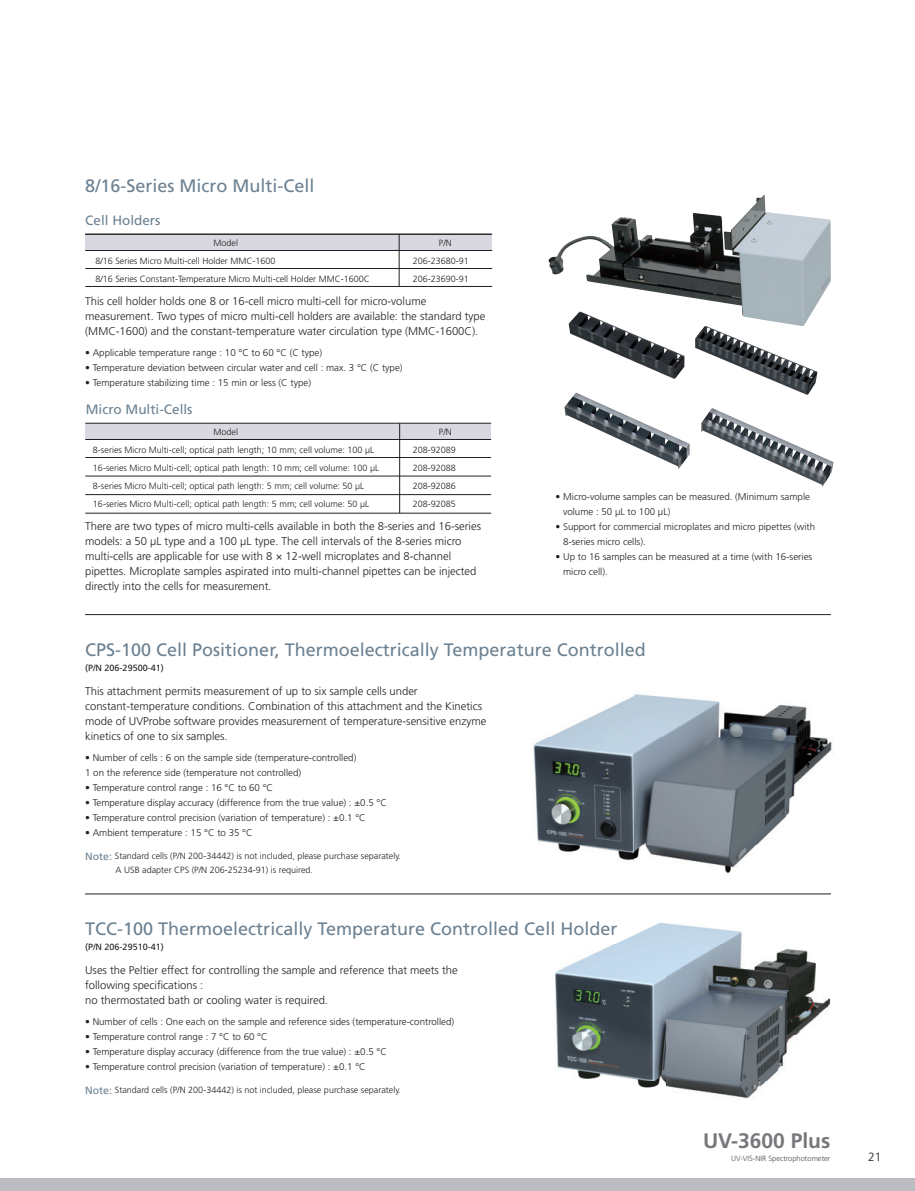
<style>
.page{position:relative;width:915px;height:1191px;background:#fff}
.page>*{position:absolute;margin:0;border:0;box-sizing:border-box;transform-origin:0 0}
.t1{font:700 21px "Frutiger LT Std";color:#76787b}
.t2{font:18px "Frutiger LT Std";color:#6c8191}
.t3{font:13.5px "Frutiger LT Std";color:#6c8191}
.t4{font:300 12px "Frutiger LT Std";color:#231f20}
.t5{font:300 11.25px/15px "Frutiger LT Std";color:#231f20}
.t6{font:300 9.75px/15px "Frutiger LT Std";color:#231f20}
.t7{font:300 9px/18px "Frutiger LT Std";color:#231f20}
.t8{font:9px "Frutiger LT Std";color:#231f20}
.t9{font:300 7.5px "Frutiger LT Std";color:#4b4c4d}
.s1{font-weight:400;font-size:10.5px;color:#6c8191}
</style>
<div class="page">
<div style="left:0;top:1178px;width:914px;height:13px;background:#bcbdc0"></div>
<img style="left:533px;top:694px;width:299px;height:151px">
<img style="left:483px;top:845px;width:151px;height:50px">
<img style="left:634px;top:845px;width:122px;height:29px">
<img style="left:506px;top:880px;width:325px;height:219px">
<img style="left:548px;top:195px;width:282px;height:117px">
<img style="left:564px;top:312px;width:269px;height:175px">
<hr style="left:85px;top:614px;width:745px;height:1px;background:#231f20">
<hr style="left:85px;top:893px;width:745px;height:1px;background:#231f20">
<div style="left:85px;top:234px;width:407px;height:16px;background:#d9d8e0"></div>
<hr style="left:85px;top:250px;width:407px;height:1px;background:#231f20">
<hr style="left:85px;top:268px;width:407px;height:1px;background:#231f20">
<hr style="left:85px;top:286px;width:407px;height:1px;background:#231f20">
<hr style="left:85px;top:234px;width:407px;height:1px;background:#231f20">
<div style="left:85px;top:423px;width:406px;height:16px;background:#d9d8e0"></div>
<hr style="left:85px;top:439px;width:406px;height:1px;background:#231f20">
<hr style="left:85px;top:457px;width:406px;height:1px;background:#231f20">
<hr style="left:85px;top:476px;width:406px;height:1px;background:#231f20">
<hr style="left:85px;top:494px;width:406px;height:1px;background:#231f20">
<hr style="left:85px;top:513px;width:406px;height:1px;background:#231f20">
<hr style="left:85px;top:423px;width:406px;height:1px;background:#231f20">
<hr style="left:399px;top:423px;width:1px;height:90px;background:#231f20">
<hr style="left:399px;top:234px;width:1px;height:52px;background:#231f20">
<h2 class="t2" style="left:85px;top:175px;width:231px">8/16-Series Micro Multi-Cell</h2>
<p class="t3" style="left:85px;top:212px;width:77px">Cell Holders</p>
<p class="t7" style="left:213px;top:234px;width:26px">Model</p>
<p class="t7" style="left:438px;top:234px;width:15px">P/N</p>
<p class="t7" style="left:95px;top:252px;width:276px">8/16 Series Micro Multi-cell Holder MMC-1600<br>8/16 Series Constant-Temperature Micro Multi-cell Holder MMC-1600C</p>
<p class="t7" style="left:412px;top:252px;width:58px">206-23680-91<br>206-23690-91</p>
<p class="t5" style="left:85px;top:293px;width:401px">This cell holder holds one 8 or 16-cell micro multi-cell for micro-volume measurement. Two types of micro multi-cell holders are available: the standard type (MMC-1600) and the constant-temperature water circulation type (MMC-1600C).</p>
<p class="t6" style="left:85px;top:345px;width:238px">• Applicable temperature range : 10 °C to 60 °C (C type)</p>
<p class="t6" style="left:85px;top:360px;width:319px">• Temperature deviation between circular water and cell : max. 3 °C (C type)</p>
<p class="t6" style="left:85px;top:375px;width:227px">• Temperature stabilizing time : 15 min or less (C type)</p>
<p class="t3" style="left:86px;top:401px;width:108px">Micro Multi-Cells</p>
<p class="t7" style="left:213px;top:423px;width:26px">Model</p>
<p class="t7" style="left:438px;top:423px;width:15px">P/N</p>
<p class="t7" style="left:93px;top:441px;width:287px">8-series Micro Multi-cell; optical path length; 10 mm; cell volume: 100 μL 16-series Micro Multi-cell; optical path length: 10 mm; cell volume: 100 μL 8-series Micro Multi-cell; optical path length: 5 mm; cell volume: 50 μL 16-series Micro Multi-cell; optical path length: 5 mm; cell volume: 50 μL</p>
<p class="t7" style="left:412px;top:441px;width:45px;text-align:justify">208-92089<br>208-92088<br>208-92086<br>208-92085</p>
<p class="t5" style="left:85px;top:519px;width:397px">There are two types of micro multi-cells available in both the 8-series and 16-series models: a 50 μL type and a 100 μL type. The cell intervals of the 8-series micro multi-cells are applicable for use with 8 × 12-well microplates and 8-channel pipettes. Microplate samples aspirated into multi-channel pipettes can be injected directly into the cells for measurement.</p>
<p class="t6" style="left:563px;top:489px;width:248px;text-indent:-7px">• Micro-volume samples can be measured. (Minimum sample volume : 50 μL to 100 μL)</p>
<p class="t6" style="left:563px;top:519px;width:253px;text-indent:-7px">• Support for commercial microplates and micro pipettes (with<br>8-series micro cells).</p>
<p class="t6" style="left:563px;top:549px;width:251px;text-indent:-7px">• Up to 16 samples can be measured at a time (with 16-series micro cell).</p>
<h2 class="t2" style="left:85px;top:639px;width:562px">CPS-100 Cell Positioner, Thermoelectrically Temperature Controlled</h2>
<p class="t8" style="left:85px;top:662px;width:80px">(P/N 206-29500-41)</p>
<p class="t5" style="left:85px;top:684px;width:402px">This attachment permits measurement of up to six sample cells under constant-temperature conditions. Combination of this attachment and the Kinetics mode of UVProbe software provides measurement of temperature-sensitive enzyme kinetics of one to six samples.</p>
<p class="t6" style="left:85px;top:750px;width:273px">• Number of cells : 6 on the sample side (temperature-controlled)<br>1 on the reference side (temperature not controlled)</p>
<p class="t6" style="left:85px;top:780px;width:189px">• Temperature control range : 16 °C to 60 °C</p>
<p class="t6" style="left:85px;top:795px;width:303px">• Temperature display accuracy (difference from the true value) : ±0.5 °C</p>
<p class="t6" style="left:85px;top:810px;width:282px">• Temperature control precision (variation of temperature) : ±0.1 °C</p>
<p class="t6" style="left:85px;top:825px;width:169px">• Ambient temperature : 15 °C to 35 °C</p>
<p class="t7" style="left:116px;top:849px;width:287px;line-height:13.5px;text-indent:-31px"><span class="s1">Note:</span> Standard cells (P/N 200-34442) is not included, please purchase separately.<br>A USB adapter CPS (P/N 206-25234-91) is required.</p>
<h2 class="t2" style="left:85px;top:918px;width:533px">TCC-100 Thermoelectrically Temperature Controlled Cell Holder</h2>
<p class="t8" style="left:85px;top:941px;width:80px">(P/N 206-29510-41)</p>
<p class="t5" style="left:85px;top:963px;width:374px">Uses the Peltier effect for controlling the sample and reference that meets the following specifications :<br>no thermostated bath or cooling water is required.</p>
<p class="t6" style="left:85px;top:1014px;width:370px">• Number of cells : One each on the sample and reference sides (temperature-controlled)</p>
<p class="t6" style="left:85px;top:1029px;width:184px">• Temperature control range : 7 °C to 60 °C</p>
<p class="t6" style="left:85px;top:1044px;width:303px">• Temperature display accuracy (difference from the true value) : ±0.5 °C</p>
<p class="t6" style="left:85px;top:1059px;width:282px">• Temperature control precision (variation of temperature) : ±0.1 °C</p>
<p class="t7" style="left:85px;top:1081px;width:317px"><span class="s1">Note:</span> Standard cells (P/N 200-34442) is not included, please purchase separately.</p>
<h1 class="t1" style="left:702px;top:1128px;width:129px">UV-3600 Plus</h1>
<p class="t9" style="left:731px;top:1154px;width:101px">UV-VIS-NIR Spectrophotometer</p>
<p class="t4" style="left:867px;top:1150px;width:15px">21</p>
</div>
